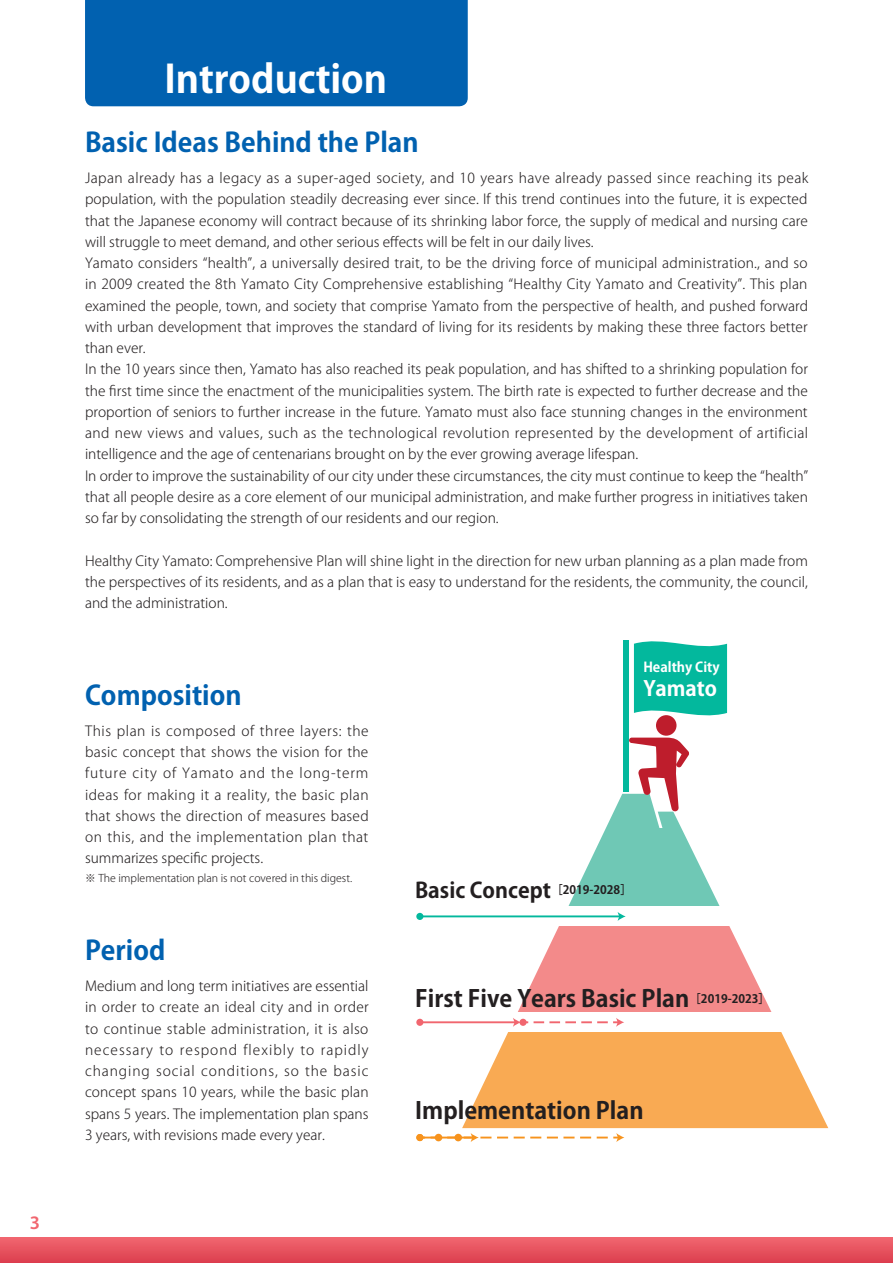
<style>
.page{position:relative;width:893px;height:1263px;background:#fff}
.page>*{position:absolute;margin:0;border:0;box-sizing:border-box;transform-origin:0 0}
.t1{font:700 38.25px "Koz Go Pr 6 N";color:#fff}
.t2{font:700 26.55px "Koz Go Pr 6 N";color:#0161b0}
.t3{font:700 23.4px "Koz Go Pr 6 N";color:#231f20}
.t4{font:700 21.3px "Koz Go Pr 6 N";color:#231f20}
.t5{font:700 20.7px "Koz Go Pr 6 N";color:#fff}
.t6{font:600 19.2px "Myriad Pro";color:#f1666f}
.t7{font:300 13.8px/21.3px "Koz Go Pr 6 N";color:#231f20;text-align:justify}
.t8{font:700 13.5px "Koz Go Pr 6 N";color:#fff}
.t9{font:500 12.9px "Koz Go Pro";color:#231f20}
.t10{font:500 12.9px "Koz Go Pro";letter-spacing:.02em;color:#231f20}
.t11{font:700 11.7px "Koz Go Pr 6 N";color:#231f20}
.t12{font:300 10.65px "Koz Go Pr 6 N";color:#231f20}
.s1{font-family:"Koz Go Pro";font-size:22.95px}
.s2{font-family:"Koz Go Pro";font-size:18.15px}
.s3{font-family:"Koz Go Pro";font-size:12.9px}
</style>
<div class="page">
<div style="left:0;top:1237px;width:893px;height:26px;background:linear-gradient(to bottom,#f16770,#dc404f)"></div>
<div style="left:85px;top:0;width:383px;height:106px;background:#0161b0"></div>
<div style="left:624px;top:641px;width:5px;height:151px;background:#03b89d"></div>
<div style="left:656px;top:715px;width:20px;height:21px;background:#be1d2c;border-radius:50%"></div>
<svg style="left:634px;top:641px;width:93px;height:80px;background:#24bfa8"></svg>
<hr style="left:420px;top:915px;width:200px;height:2px;background:#03b89d">
<div style="left:416px;top:913px;width:7px;height:7px;background:#03b89d;border-radius:50%"></div>
<hr style="left:420px;top:1021px;width:95px;height:2px;background:#f1666f">
<div style="left:416px;top:1019px;width:7px;height:7px;background:#f1666f;border-radius:50%"></div>
<hr style="left:420px;top:1136px;width:53px;height:2px;background:#f7931d">
<div style="left:416px;top:1134px;width:7px;height:7px;background:#f7931d;border-radius:50%"></div>
<svg style="left:431px;top:738px;width:397px;height:404px"></svg>
<div style="left:435px;top:1134px;width:7px;height:7px;background:#f7931d;border-radius:50%"></div>
<div style="left:454px;top:1134px;width:8px;height:7px;background:#f7931d;border-radius:50%"></div>
<h1 class="t1" style="left:164px;top:58px;width:224px">Introduction</h1>
<h2 class="t2" style="left:85px;top:127px;width:335px">Basic Ideas Behind the Plan</h2>
<p class="t7" style="left:85px;top:168px;width:725px;text-align:left">Japan already has a legacy as a super-aged society, and 10 years have already passed since reaching its peak population, with the population steadily decreasing ever since. If this trend continues into the future, it is expected that the Japanese economy will contract because of its shrinking labor force, the supply of medical and nursing care will struggle to meet demand, and other serious effects will be felt in our daily lives.<br>Yamato considers “health”, a universally desired trait, to be the driving force of municipal administration., and so in 2009 created the 8th Yamato City Comprehensive establishing “Healthy City Yamato and Creativity”. This plan examined the people, town, and society that comprise Yamato from the perspective of health, and pushed forward with urban development that improves the standard of living for its residents by making these three factors better than ever.<br>In the 10 years since then, Yamato has also reached its peak population, and has shifted to a shrinking population for the first time since the enactment of the municipalities system. The birth rate is expected to further decrease and the proportion of seniors to further increase in the future. Yamato must also face stunning changes in the environment and new views and values, such as the technological revolution represented by the development of artificial intelligence and the age of centenarians brought on by the ever growing average lifespan.<br>In order to improve the sustainability of our city under these circumstances, the city must continue to keep the “health” that all people desire as a core element of our municipal administration, and make further progress in initiatives taken so far by consolidating the strength of our residents and our region.</p>
<p class="t7" style="left:85px;top:550px;width:724px">Healthy City Yamato: Comprehensive Plan will shine light in the direction for new urban planning as a plan made from the perspectives of its residents, and as a plan that is easy to understand for the residents, the community, the council, and the administration.</p>
<h2 class="t2" style="left:85px;top:680px;width:158px">Composition</h2>
<p class="t7" style="left:85px;top:720px;width:285px">This plan is composed of three layers: the basic concept that shows the vision for the future city of Yamato and the long-term ideas for making it a reality, the basic plan that shows the direction of measures based on this, and the implementation plan that summarizes specific projects.</p>
<p class="t12" style="left:85px;top:872px;width:269px">※ The implementation plan is not covered in this digest.</p>
<p class="t9" style="left:-3px;top:866px;width:182px">都市像とそれを実現するための</p>
<h2 class="t2" style="left:85px;top:935px;width:82px">Period</h2>
<p class="t7" style="left:85px;top:976px;width:285px">Medium and long term initiatives are essential in order to create an ideal city and in order to continue stable administration, it is also necessary to respond flexibly to rapidly changing social conditions, so the basic concept spans 10 years, while the basic plan spans 5 years. The implementation plan spans 3 years, with revisions made every year.</p>
<p class="t10" style="left:-1px;top:987px;width:186px">やめざす成果などを示します。</p>
<p class="t11" style="left:2px;top:1069px;width:181px"><span class="s1">画</span> <span class="s2">3 年間</span><span class="s3">［</span>毎年度見直し<span class="s3">］</span></p>
<p class="t9" style="left:-3px;top:1090px;width:182px">を達成するための施策の展開と</p>
<h3 class="t6" style="left:30px;top:1210px;width:12px">3</h3>
<p class="t8" style="left:643px;top:659px;width:78px">Healthy City</p>
<h3 class="t5" style="left:643px;top:677px;width:75px">Yamato</h3>
<h3 class="t4" style="left:415px;top:878px;width:218px">Basic Concept<sup>［2019-2028］</sup></h3>
<h3 class="t3" style="left:415px;top:985px;width:356px">First Five Years Basic Plan<sup>［2019-2023］</sup></h3>
<h3 class="t3" style="left:415px;top:1097px;width:230px">Implementation Plan</h3>
</div>
